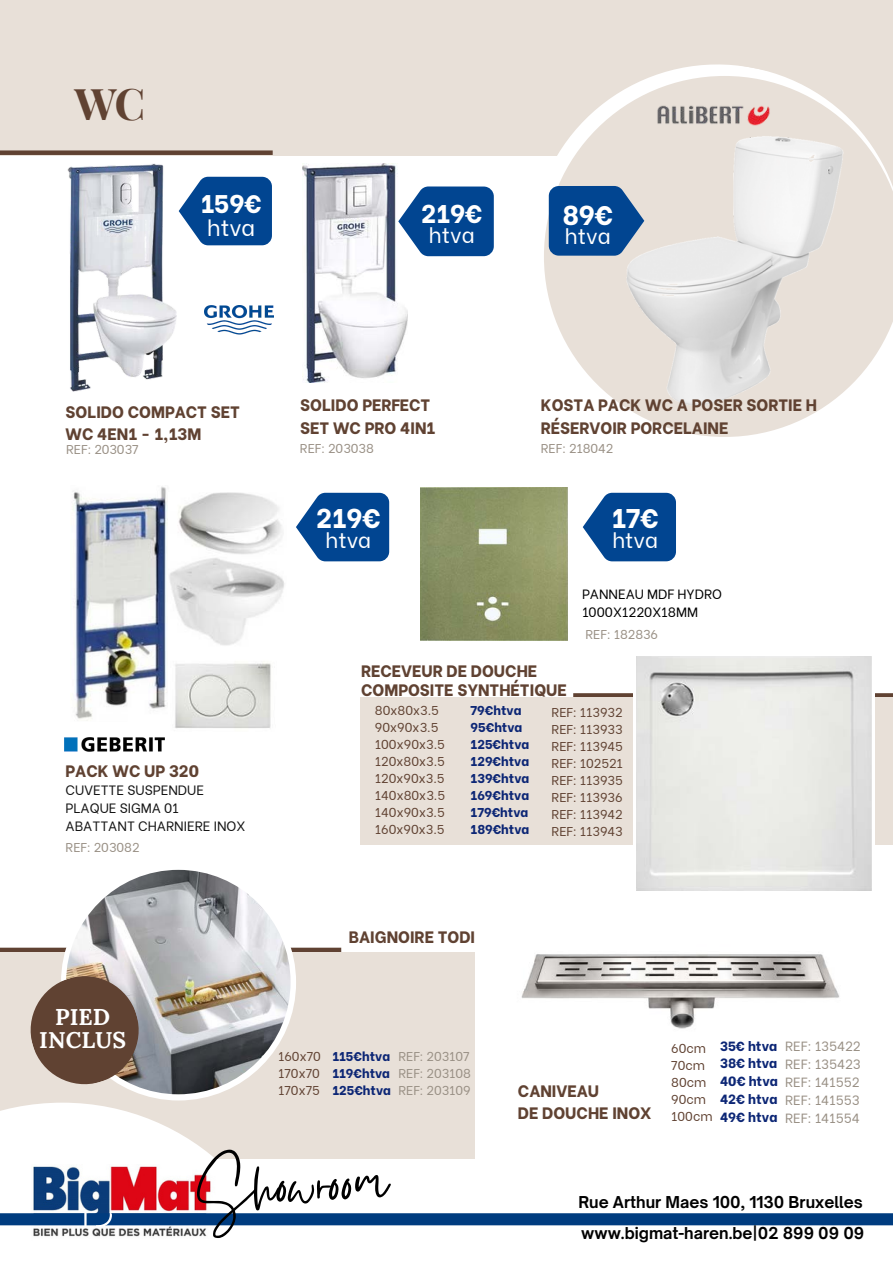
<style>
.page{position:relative;width:893px;height:1264px;background:#fff}
.page>*{position:absolute;margin:0;border:0;box-sizing:border-box;transform-origin:0 0}
.t1{font:72px "Gistesy";color:#000}
.t2{font:700 43.65px "Playfair Display";color:#604232}
.t3{font:800 27px "Be Vietnam";color:#fff}
.t4{font:800 25.5px "Be Vietnam";color:#fff}
.t5{font:700 22.8px/23.1px "Lora";color:#fff;text-align:center}
.t6{font:22.2px "Be Vietnam";color:#fff}
.t7{font:21px "Be Vietnam";color:#fff}
.t8{font:800 16.5px/22.5px "Be Vietnam";color:#604232}
.t9{font:700 15.75px/31.3px "Open Sauce One";color:#000}
.t10{font:13.5px/18px "Be Vietnam";color:#141414}
.t11{font:13.35px/18px "Be Vietnam";color:#999085;text-align:justify}
.t12{font:800 13.35px/17.7px "Be Vietnam";color:#0c2675;text-align:justify}
.t13{font:13.35px/18.3px "Be Vietnam";color:#000}
.t14{font:12.75px/17.1px "Be Vietnam";color:#604232;text-align:justify}
.t15{font:800 12.75px/17.1px "Be Vietnam";color:#0c2675}
.t16{font:12.75px/17px "Be Vietnam";color:#999085;text-align:justify}
</style>
<div class="page">
<div style="left:0;top:947px;width:341px;height:5px;background:#604232"></div>
<div style="left:0;top:952px;width:475px;height:207px;background:#e8e0d8"></div>
<div style="left:61px;top:864px;width:235px;height:236px;background:#fff;border-radius:50%"></div>
<svg style="left:0;top:1102px;width:215px;height:57px;fill:#fff"></svg>
<img style="left:33px;top:1166px;width:178px;height:71px">
<svg style="left:0;top:1210px;width:892px;height:18px"></svg>
<img style="left:66px;top:869px;width:224px;height:225px;border-radius:50%">
<svg style="left:573px;top:693px;width:319px;height:4px"></svg>
<div style="left:360px;top:697px;width:532px;height:148px;background:#e8e0d8"></div>
<div style="left:632px;top:661px;width:242px;height:239px;background:#fff"></div>
<svg style="left:30px;top:963px;width:122px;height:134px"></svg>
<img style="left:636px;top:656px;width:235px;height:234px">
<img style="left:521px;top:954px;width:319px;height:75px">
<div style="left:0;top:0;width:892px;height:155px;background:#e8e0d8"></div>
<div style="left:0;top:150px;width:273px;height:5px;background:#604232"></div>
<svg style="left:499px;top:64px;width:282px;height:92px"></svg>
<img style="left:421px;top:487px;width:146px;height:153px">
<svg style="left:179px;top:177px;width:93px;height:68px;background:#225d9f"></svg>
<svg style="left:544px;top:76px;width:348px;height:361px;fill:#e8e0d8"></svg>
<img style="left:67px;top:164px;width:110px;height:227px">
<img style="left:303px;top:164px;width:104px;height:218px">
<svg style="left:398px;top:186px;width:96px;height:70px;background:#2660a1"></svg>
<svg style="left:582px;top:493px;width:94px;height:68px;background:#255fa0"></svg>
<img style="left:619px;top:127px;width:227px;height:283px">
<img style="left:72px;top:486px;width:96px;height:235px">
<img style="left:64px;top:737px;width:101px;height:15px">
<img style="left:169px;top:492px;width:116px;height:236px">
<svg style="left:548px;top:186px;width:96px;height:70px;background:#235b9b"></svg>
<img style="left:656px;top:97px;width:119px;height:30px">
<svg style="left:296px;top:493px;width:93px;height:68px;background:#235e9f"></svg>
<img style="left:204px;top:305px;width:69px;height:30px">
<h2 class="t2" style="left:75px;top:73px;width:72px">WC</h2>
<h3 class="t4" style="left:201px;top:183px;width:63px">159€</h3>
<h3 class="t6" style="left:207px;top:209px;width:50px">htva</h3>
<h3 class="t4" style="left:421px;top:193px;width:63px">219€</h3>
<h3 class="t7" style="left:429px;top:218px;width:47px">htva</h3>
<h3 class="t3" style="left:562px;top:193px;width:52px">89€</h3>
<h3 class="t7" style="left:565px;top:219px;width:47px">htva</h3>
<p class="t8" style="left:66px;top:398px;width:176px">SOLIDO COMPACT SET<br>WC 4EN1 - 1,13M</p>
<p class="t8" style="left:300px;top:392px;width:136px">SOLIDO PERFECT<br>SET WC PRO 4IN1</p>
<p class="t8" style="left:540px;top:392px;width:278px">KOSTA PACK WC A POSER SORTIE H<br>RÉSERVOIR PORCELAINE</p>
<p class="t16" style="left:66px;top:440px;width:74px">REF: 203037</p>
<p class="t16" style="left:300px;top:438px;width:75px">REF: 203038</p>
<p class="t16" style="left:540px;top:438px;width:74px">REF: 218042</p>
<p class="t8" style="left:66px;top:758px;width:135px">PACK WC UP 320</p>
<p class="t10" style="left:66px;top:779px;width:181px">CUVETTE SUSPENDUE<br>PLAQUE SIGMA 01<br>ABATTANT CHARNIERE INOX</p>
<p class="t16" style="left:66px;top:837px;width:75px">REF: 203082</p>
<h3 class="t5" style="left:39px;top:1004px;width:88px">PIED<br>INCLUS</h3>
<h3 class="t3" style="left:316px;top:496px;width:66px">219€</h3>
<h3 class="t7" style="left:325px;top:522px;width:47px">htva</h3>
<h3 class="t3" style="left:611px;top:496px;width:48px">17€</h3>
<h3 class="t7" style="left:612px;top:522px;width:47px">htva</h3>
<p class="t13" style="left:582px;top:583px;width:141px">PANNEAU MDF HYDRO<br>1000X1220X18MM</p>
<p class="t16" style="left:585px;top:624px;width:74px">REF: 182836</p>
<p class="t8" style="left:361px;top:659px;width:207px;line-height:19px">RECEVEUR DE DOUCHE<br>COMPOSITE SYNTHÉTIQUE</p>
<p class="t15" style="left:470px;top:700px;width:60px">79€htva<br>95€htva<br>125€htva<br>129€htva<br>139€htva<br>169€htva<br>179€htva<br>189€htva</p>
<p class="t14" style="left:375px;top:700px;width:72px;text-align:left">80x80x3.5<br>90x90x3.5<br>100x90x3.5<br>120x80x3.5<br>120x90x3.5<br>140x80x3.5<br>140x90x3.5<br>160x90x3.5</p>
<p class="t14" style="left:551px;top:702px;width:73px">REF: 113932<br>REF: 113933<br>REF: 113945<br>REF: 102521<br>REF: 113935<br>REF: 113936<br>REF: 113942<br>REF: 113943</p>
<p class="t8" style="left:349px;top:923px;width:128px">BAIGNOIRE TODI</p>
<p class="t14" style="left:278px;top:1046px;width:44px">160x70<br>170x70<br>170x75</p>
<p class="t15" style="left:332px;top:1046px;width:60px;text-align:justify">115€htva 119€htva 125€htva</p>
<p class="t16" style="left:398px;top:1046px;width:74px">REF: 203107<br>REF: 203108<br>REF: 203109</p>
<p class="t8" style="left:518px;top:1077px;width:135px">CANIVEAU<br>DE DOUCHE INOX</p>
<p class="t14" style="left:671px;top:1038px;width:43px;text-align:left">60cm<br>70cm<br>80cm<br>90cm<br>100cm</p>
<p class="t12" style="left:720px;top:1035px;width:59px">35€ htva 38€ htva 40€ htva 42€ htva 49€ htva</p>
<p class="t11" style="left:785px;top:1036px;width:77px">REF: 135422<br>REF: 135423<br>REF: 141552<br>REF: 141553<br>REF: 141554</p>
<h1 class="t1" style="left:195px;top:1136px;width:192px;rotate:-2deg">Showroom</h1>
<p class="t9" style="left:578px;top:1185px;width:287px">Rue Arthur Maes 100, 1130 Bruxelles www.bigmat-haren.be|02 899 09 09</p>
</div>
